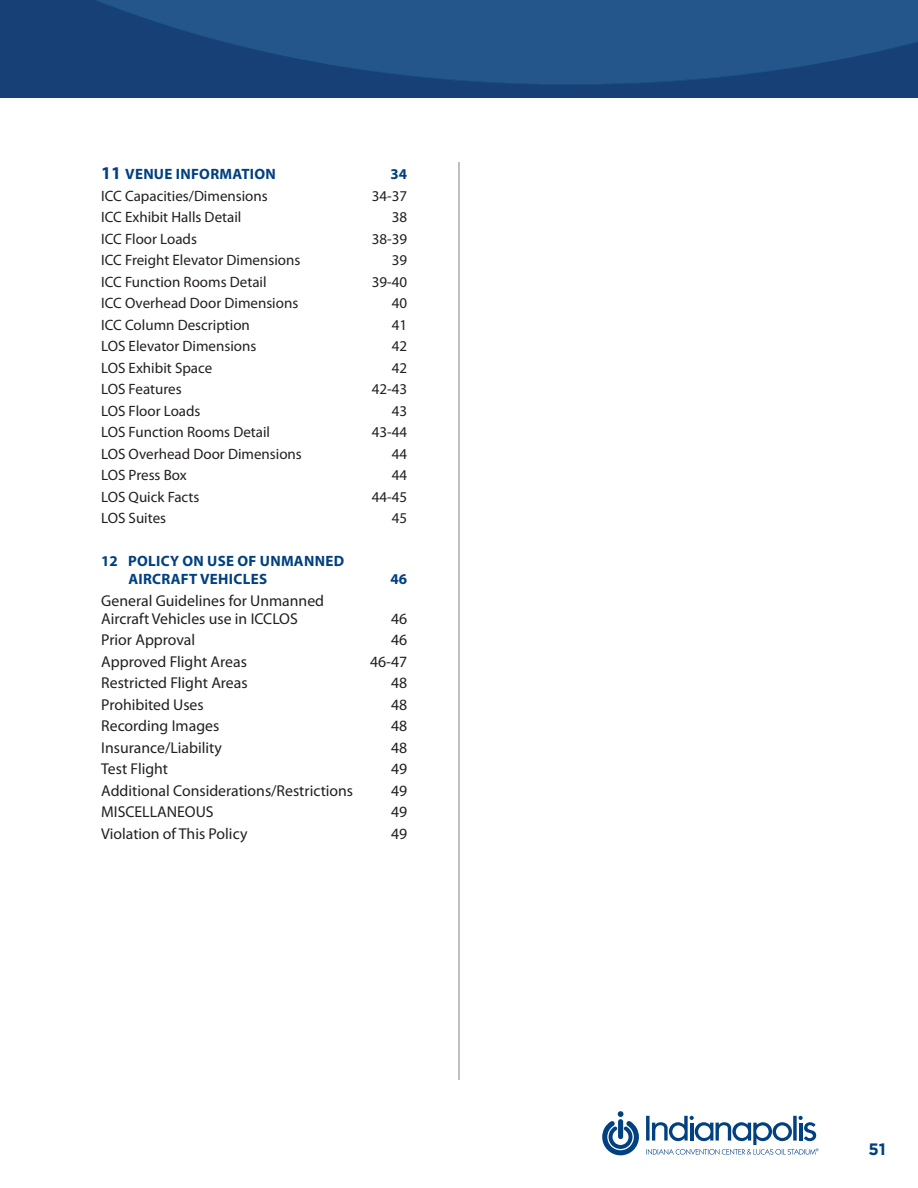
<style>
.page{position:relative;width:918px;height:1188px;background:#fff}
.page>*{position:absolute;margin:0;border:0;box-sizing:border-box;transform-origin:0 0}
.t1{font:700 16.5px "Gotham";color:#014081}
.t2{font:15.75px/18px "Myriad Pro";color:#231f20}
.t3{font:15px "Myriad Pro";color:#231f20}
.t4{font:700 15px/18px "Myriad Pro";letter-spacing:.02em;color:#014081}
.s1{font-size:18px}
</style>
<div class="page">
<svg style="left:602px;top:1111px;width:37px;height:44px"></svg>
<svg style="left:646px;top:1116px;width:172px;height:39px"></svg>
<img style="left:14px;top:0;width:904px;height:97px">
<hr style="left:459px;top:162px;width:1px;height:918px;background:#808285">
<img style="left:0;top:0;width:14px;height:97px">
<p class="t4" style="left:101px;top:164px;width:176px"><span class="s1">11</span> VENUE INFORMATION</p>
<p class="t4" style="left:391px;top:164px;width:18px">34</p>
<p class="t3" style="left:101px;top:186px;width:168px">ICC Capacities/Dimensions</p>
<p class="t3" style="left:372px;top:186px;width:37px">34-37</p>
<p class="t3" style="left:101px;top:208px;width:142px">ICC Exhibit Halls Detail</p>
<p class="t3" style="left:392px;top:208px;width:17px">38</p>
<p class="t3" style="left:101px;top:229px;width:97px">ICC Floor Loads</p>
<p class="t3" style="left:372px;top:229px;width:37px">38-39</p>
<p class="t3" style="left:101px;top:251px;width:201px">ICC Freight Elevator Dimensions</p>
<p class="t3" style="left:392px;top:251px;width:17px">39</p>
<p class="t3" style="left:101px;top:272px;width:167px">ICC Function Rooms Detail</p>
<p class="t3" style="left:372px;top:272px;width:37px">39-40</p>
<p class="t3" style="left:101px;top:294px;width:199px">ICC Overhead Door Dimensions</p>
<p class="t3" style="left:392px;top:294px;width:17px">40</p>
<p class="t3" style="left:101px;top:315px;width:150px">ICC Column Description</p>
<p class="t3" style="left:392px;top:315px;width:17px">41</p>
<p class="t3" style="left:101px;top:337px;width:157px">LOS Elevator Dimensions</p>
<p class="t3" style="left:392px;top:337px;width:17px">42</p>
<p class="t3" style="left:101px;top:358px;width:113px">LOS Exhibit Space</p>
<p class="t3" style="left:392px;top:358px;width:17px">42</p>
<p class="t3" style="left:101px;top:380px;width:82px">LOS Features</p>
<p class="t3" style="left:372px;top:380px;width:37px">42-43</p>
<p class="t3" style="left:101px;top:401px;width:101px">LOS Floor Loads</p>
<p class="t3" style="left:392px;top:401px;width:17px">43</p>
<p class="t3" style="left:101px;top:423px;width:170px">LOS Function Rooms Detail</p>
<p class="t3" style="left:372px;top:423px;width:37px">43-44</p>
<p class="t3" style="left:101px;top:444px;width:202px">LOS Overhead Door Dimensions</p>
<p class="t3" style="left:392px;top:444px;width:17px">44</p>
<p class="t3" style="left:101px;top:466px;width:87px">LOS Press Box</p>
<p class="t3" style="left:392px;top:466px;width:17px">44</p>
<p class="t3" style="left:101px;top:487px;width:100px">LOS Quick Facts</p>
<p class="t3" style="left:372px;top:487px;width:37px">44-45</p>
<p class="t3" style="left:101px;top:509px;width:66px">LOS Suites</p>
<p class="t3" style="left:392px;top:509px;width:17px">45</p>
<p class="t4" style="left:128px;top:552px;width:217px;text-indent:-27px">12 POLICY ON USE OF UNMANNED<br>AIRCRAFT VEHICLES</p>
<p class="t4" style="left:391px;top:570px;width:18px">46</p>
<p class="t2" style="left:101px;top:591px;width:224px">General Guidelines for Unmanned<br>Aircraft Vehicles use in ICCLOS</p>
<p class="t2" style="left:391px;top:609px;width:18px">46</p>
<p class="t2" style="left:101px;top:631px;width:96px">Prior Approval</p>
<p class="t2" style="left:391px;top:631px;width:18px">46</p>
<p class="t2" style="left:101px;top:652px;width:147px">Approved Flight Areas</p>
<p class="t2" style="left:370px;top:652px;width:39px">46-47</p>
<p class="t2" style="left:101px;top:674px;width:148px">Restricted Flight Areas</p>
<p class="t2" style="left:391px;top:674px;width:18px">48</p>
<p class="t2" style="left:101px;top:695px;width:104px">Prohibited Uses</p>
<p class="t2" style="left:391px;top:695px;width:18px">48</p>
<p class="t2" style="left:101px;top:717px;width:120px">Recording Images</p>
<p class="t2" style="left:391px;top:717px;width:18px">48</p>
<p class="t2" style="left:101px;top:738px;width:122px">Insurance/Liability</p>
<p class="t2" style="left:391px;top:738px;width:18px">48</p>
<p class="t2" style="left:101px;top:760px;width:68px">Test Flight</p>
<p class="t2" style="left:391px;top:760px;width:18px">49</p>
<p class="t2" style="left:101px;top:781px;width:253px">Additional Considerations/Restrictions</p>
<p class="t2" style="left:391px;top:781px;width:18px">49</p>
<p class="t2" style="left:101px;top:803px;width:114px">MISCELLANEOUS</p>
<p class="t2" style="left:391px;top:803px;width:18px">49</p>
<p class="t2" style="left:101px;top:824px;width:148px">Violation of This Policy</p>
<p class="t2" style="left:391px;top:824px;width:18px">49</p>
<p class="t1" style="left:868px;top:1138px;width:19px">51</p>
</div>
